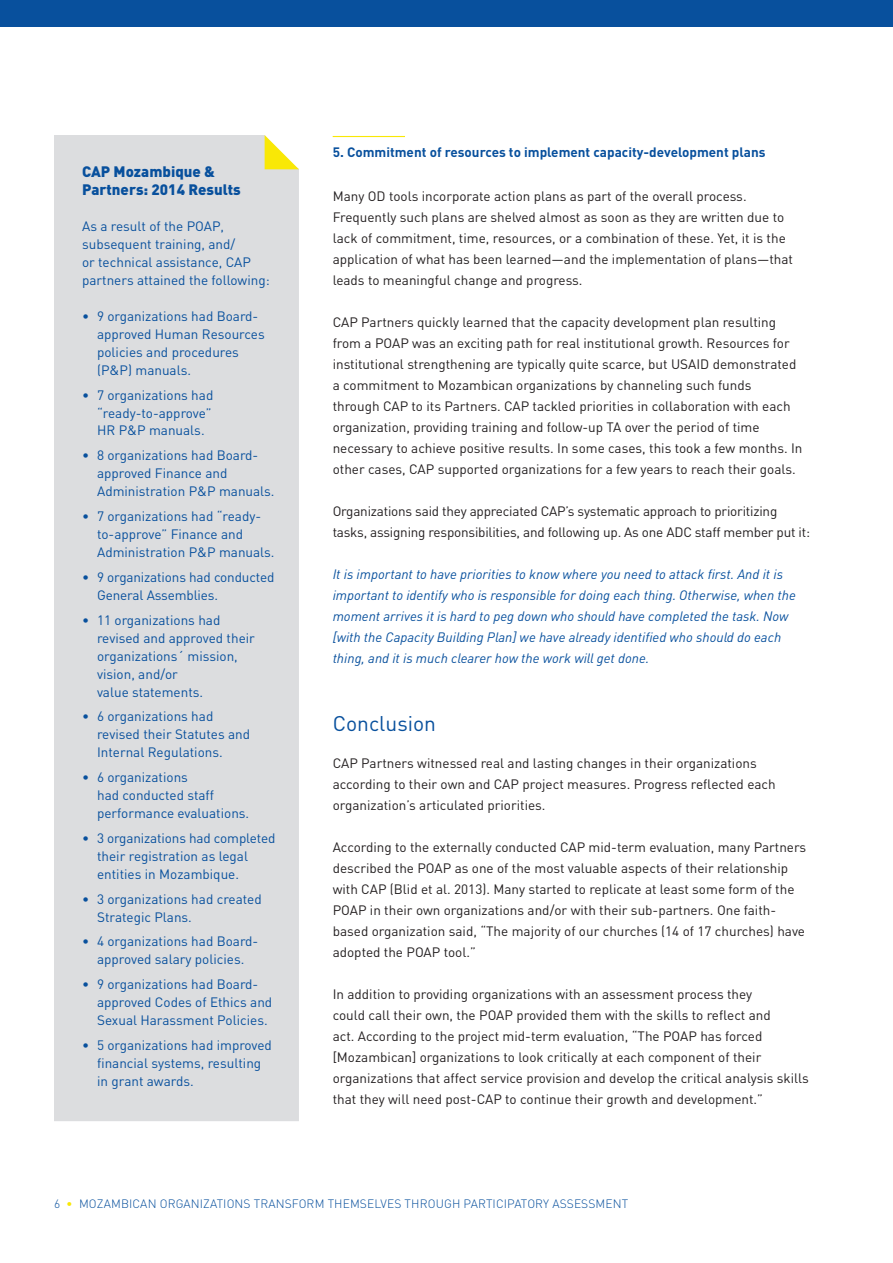
<style>
.page{position:relative;width:893px;height:1263px;background:#fff}
.page>*{position:absolute;margin:0;border:0;box-sizing:border-box;transform-origin:0 0}
.Heading_1{font:21px "DINOT";color:#08509d}
.Sidebar_heading_1{font:900 15px/18px "DINOT";color:#08509d}
.Body_Copy{font:13.5px/21px "DINOT";color:#231f20}
.Sidebar_Body_Copy{font:13.5px/18px "DINOT";color:#08509d}
.Sidebar_Italics{font:italic 13.5px/21px "DINOT";color:#08509d}
.Heading_2{font:700 13.5px "DINOT";color:#08509d}
.t1{font:300 12px "DINOT";letter-spacing:.01em;color:#08509d}
.s1{color:#f9e806}
</style>
<div class="page">
<div style="left:0;top:0;width:893px;height:27px;background:#08509d"></div>
<hr style="left:333px;top:136px;width:72px;height:1px;background:#f9e806">
<div style="left:54px;top:135px;width:245px;height:986px;background:#dcdddf"></div>
<svg style="left:265px;top:135px;width:34px;height:34px"></svg>
<p class="Sidebar_heading_1" style="left:82px;top:162px;width:160px">CAP Mozambique &amp;<br>Partners: 2014 Results</p>
<p class="Sidebar_Body_Copy" style="left:82px;top:216px;width:189px">As a result of the POAP, subsequent training, and/<br>or technical assistance, CAP partners attained the following:</p>
<p class="Sidebar_Body_Copy" style="left:97px;top:306px;width:169px;text-indent:-15px">• 9 organizations had Board&shy;approved Human Resources policies and procedures (P&amp;P) manuals.</p>
<p class="Sidebar_Body_Copy" style="left:97px;top:385px;width:118px;text-align:justify;text-indent:-15px">• 7 organizations had “ready-to-approve” HR P&amp;P manuals.</p>
<p class="Sidebar_Body_Copy" style="left:97px;top:446px;width:179px;text-indent:-15px">• 8 organizations had Board&shy;approved Finance and<br>Administration P&amp;P manuals.</p>
<p class="Sidebar_Body_Copy" style="left:97px;top:507px;width:179px;text-indent:-15px">• 7 organizations had “ready&shy;to-approve” Finance and<br>Administration P&amp;P manuals.</p>
<p class="Sidebar_Body_Copy" style="left:97px;top:567px;width:179px;text-indent:-15px">• 9 organizations had conducted<br>General Assemblies.</p>
<p class="Sidebar_Body_Copy" style="left:97px;top:610px;width:159px;text-indent:-15px">• 11 organizations had revised and approved their organizations´ mission, vision, and/or<br>value statements.</p>
<p class="Sidebar_Body_Copy" style="left:97px;top:707px;width:155px;text-indent:-15px">• 6 organizations had revised their Statutes and<br>Internal Regulations.</p>
<p class="Sidebar_Body_Copy" style="left:97px;top:768px;width:154px;text-indent:-15px">• 6 organizations<br>had conducted staff performance evaluations.</p>
<p class="Sidebar_Body_Copy" style="left:97px;top:828px;width:180px;text-indent:-15px">• 3 organizations had completed their registration as legal entities in Mozambique.</p>
<p class="Sidebar_Body_Copy" style="left:97px;top:889px;width:166px;text-indent:-15px">• 3 organizations had created<br>Strategic Plans.</p>
<p class="Sidebar_Body_Copy" style="left:82px;top:932px;width:178px;text-align:center">• 4 organizations had Board&shy;approved salary policies.</p>
<p class="Sidebar_Body_Copy" style="left:97px;top:975px;width:177px;text-indent:-15px">• 9 organizations had Board&shy;approved Codes of Ethics and<br>Sexual Harassment Policies.</p>
<p class="Sidebar_Body_Copy" style="left:97px;top:1035px;width:176px;text-indent:-15px">• 5 organizations had improved financial systems, resulting in grant awards.</p>
<p class="Heading_2" style="left:333px;top:143px;width:434px">5. Commitment of resources to implement capacity-development plans</p>
<p class="Body_Copy" style="left:333px;top:185px;width:462px">Many OD tools incorporate action plans as part of the overall process.<br>Frequently such plans are shelved almost as soon as they are written due to lack of commitment, time, resources, or a combination of these. Yet, it is the application of what has been learned—and the implementation of plans—that leads to meaningful change and progress.</p>
<p class="Body_Copy" style="left:333px;top:311px;width:471px">CAP Partners quickly learned that the capacity development plan resulting from a POAP was an exciting path for real institutional growth. Resources for institutional strengthening are typically quite scarce, but USAID demonstrated a commitment to Mozambican organizations by channeling such funds<br>through CAP to its Partners. CAP tackled priorities in collaboration with each organization, providing training and follow-up TA over the period of time necessary to achieve positive results. In some cases, this took a few months. In other cases, CAP supported organizations for a few years to reach their goals.</p>
<p class="Body_Copy" style="left:333px;top:500px;width:479px">Organizations said they appreciated CAP’s systematic approach to prioritizing tasks, assigning responsibilities, and following up. As one ADC staff member put it:</p>
<p class="Sidebar_Italics" style="left:333px;top:563px;width:465px">It is important to have priorities to know where you need to attack first. And it is important to identify who is responsible for doing each thing. Otherwise, when the moment arrives it is hard to peg down who should have completed the task. Now [with the Capacity Building Plan] we have already identified who should do each thing, and it is much clearer how the work will get done.</p>
<p class="Heading_1" style="left:333px;top:709px;width:105px">Conclusion</p>
<p class="Body_Copy" style="left:333px;top:752px;width:445px">CAP Partners witnessed real and lasting changes in their organizations according to their own and CAP project measures. Progress reflected each organization’s articulated priorities.</p>
<p class="Body_Copy" style="left:333px;top:836px;width:475px">According to the externally conducted CAP mid-term evaluation, many Partners described the POAP as one of the most valuable aspects of their relationship with CAP (Blid et al. 2013). Many started to replicate at least some form of the POAP in their own organizations and/or with their sub-partners. One faith&shy;based organization said, “The majority of our churches (14 of 17 churches) have adopted the POAP tool.”</p>
<p class="Body_Copy" style="left:333px;top:983px;width:478px">In addition to providing organizations with an assessment process they<br>could call their own, the POAP provided them with the skills to reflect and<br>act. According to the project mid-term evaluation, “The POAP has forced [Mozambican] organizations to look critically at each component of their organizations that affect service provision and develop the critical analysis skills that they will need post-CAP to continue their growth and development.”</p>
<p class="t1" style="left:54px;top:1196px;width:576px">6 <span class="s1">•</span> MOZAMBICAN ORGANIZATIONS TRANSFORM THEMSELVES THROUGH PARTICIPATORY ASSESSMENT</p>
</div>
